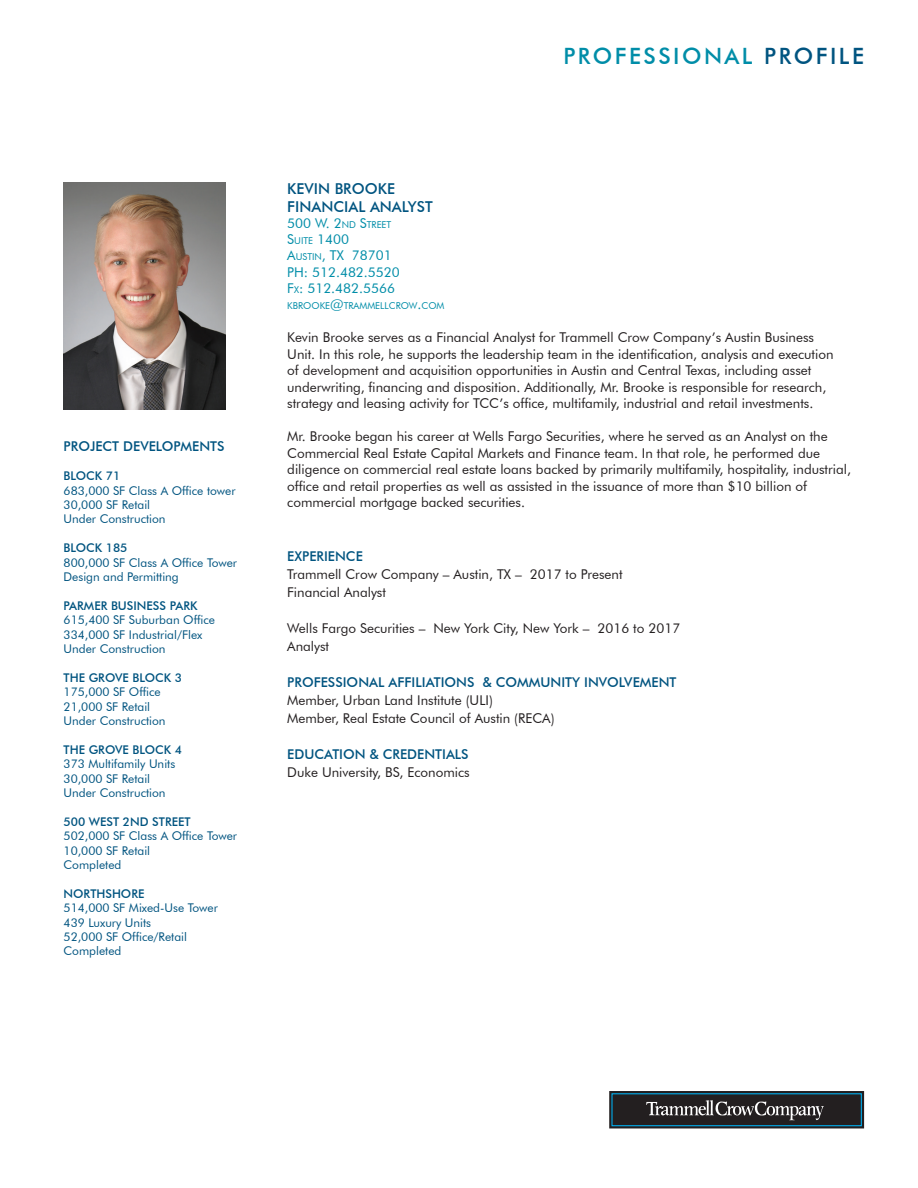
<style>
.page{position:relative;width:918px;height:1188px;background:#fff}
.page>*{position:absolute;margin:0;border:0;box-sizing:border-box;transform-origin:0 0}
.t1{font:500 22.5px "Futura BT";letter-spacing:.11em;color:#008da8}
.t2{font:500 15px/18px "Futura BT";color:#005480}
.t3{font:13.5px/16.5px "Futura BT";color:#231f20}
.t4{font:500 13.5px "Futura BT";color:#005480}
.t5{font:13.5px/16.2px "Futura BT";color:#008da8}
.t6{font:12px/14.4px "Futura BT";color:#005480}
.t7{font:500 12px "Futura BT";color:#005480}
.t8{font:9.45px "Futura BT";color:#008da8}
.s1{color:#005480}
.s2{font-size:9.45px}
.s3{font-size:13.5px}
</style>
<div class="page">
<img style="left:64px;top:182px;width:162px;height:227px">
<div style="left:609px;top:1091px;width:255px;height:37px;border:6px solid #231f20"></div>
<div style="left:611px;top:1093px;width:251px;height:33px;background:#231f20;border:1px solid #00aeef"></div>
<svg style="left:646px;top:1100px;width:178px;height:20px"></svg>
<p class="t4" style="left:64px;top:438px;width:162px">PROJECT DEVELOPMENTS</p>
<p class="t7" style="left:64px;top:469px;width:58px">BLOCK 71</p>
<p class="t6" style="left:64px;top:483px;width:174px">683,000 SF Class A Office tower<br>30,000 SF Retail<br>Under Construction</p>
<p class="t7" style="left:64px;top:541px;width:65px">BLOCK 185</p>
<p class="t6" style="left:64px;top:555px;width:175px">800,000 SF Class A Office Tower<br>Design and Permitting</p>
<p class="t7" style="left:64px;top:598px;width:135px">PARMER BUSINESS PARK</p>
<p class="t6" style="left:64px;top:613px;width:153px">615,400 SF Suburban Office<br>334,000 SF Industrial/Flex<br>Under Construction</p>
<p class="t7" style="left:64px;top:670px;width:120px">THE GROVE BLOCK 3</p>
<p class="t6" style="left:64px;top:685px;width:103px">175,000 SF Office<br>21,000 SF Retail<br>Under Construction</p>
<p class="t7" style="left:64px;top:742px;width:120px">THE GROVE BLOCK 4</p>
<p class="t6" style="left:64px;top:757px;width:113px">373 Multifamily Units<br>30,000 SF Retail<br>Under Construction</p>
<p class="t7" style="left:64px;top:814px;width:129px">500 WEST 2ND STREET</p>
<p class="t6" style="left:64px;top:829px;width:175px">502,000 SF Class A Office Tower<br>10,000 SF Retail<br>Completed</p>
<p class="t7" style="left:64px;top:886px;width:82px">NORTHSHORE</p>
<p class="t6" style="left:64px;top:901px;width:156px">514,000 SF Mixed-Use Tower<br>439 Luxury Units<br>52,000 SF Office/Retail<br>Completed</p>
<h1 class="t1" style="left:563px;top:42px;width:302px">PROFESSIONAL <span class="s1">PROFILE</span></h1>
<p class="t2" style="left:287px;top:179px;width:147px">KEVIN BROOKE<br>FINANCIAL ANALYST</p>
<p class="t5" style="left:287px;top:215px;width:114px">500 W. 2<span class="s2">ND</span> S<span class="s2">TREET<br></span>S<span class="s2">UITE</span> 1400<br>A<span class="s2">USTIN</span>, TX 78701<br>PH: 512.482.5520<br>F<span class="s2">X</span>: 512.482.5566</p>
<p class="t8" style="left:287px;top:300px;width:159px">KBROOKE<span class="s3">@</span>TRAMMELLCROW<span class="s3">.</span>COM</p>
<p class="t3" style="left:287px;top:329px;width:548px">Kevin Brooke serves as a Financial Analyst for Trammell Crow Company’s Austin Business Unit. In this role, he supports the leadership team in the identification, analysis and execution of development and acquisition opportunities in Austin and Central Texas, including asset underwriting, financing and disposition. Additionally, Mr. Brooke is responsible for research, strategy and leasing activity for TCC’s office, multifamily, industrial and retail investments.</p>
<p class="t3" style="left:287px;top:428px;width:565px">Mr. Brooke began his career at Wells Fargo Securities, where he served as an Analyst on the Commercial Real Estate Capital Markets and Finance team. In that role, he performed due diligence on commercial real estate loans backed by primarily multifamily, hospitality, industrial, office and retail properties as well as assisted in the issuance of more than $10 billion of commercial mortgage backed securities.</p>
<p class="t4" style="left:287px;top:548px;width:77px">EXPERIENCE</p>
<p class="t3" style="left:287px;top:565px;width:337px;line-height:18px">Trammell Crow Company – Austin, TX – 2017 to Present<br>Financial Analyst</p>
<p class="t3" style="left:287px;top:619px;width:395px;line-height:18px">Wells Fargo Securities – New York City, New York – 2016 to 2017<br>Analyst</p>
<p class="t4" style="left:287px;top:674px;width:391px">PROFESSIONAL AFFILIATIONS &amp; COMMUNITY INVOLVEMENT</p>
<p class="t3" style="left:287px;top:691px;width:269px;line-height:18px">Member, Urban Land Institute (ULI)<br>Member, Real Estate Council of Austin (RECA)</p>
<p class="t4" style="left:287px;top:746px;width:183px">EDUCATION &amp; CREDENTIALS</p>
<p class="t3" style="left:287px;top:764px;width:184px">Duke University, BS, Economics</p>
</div>
